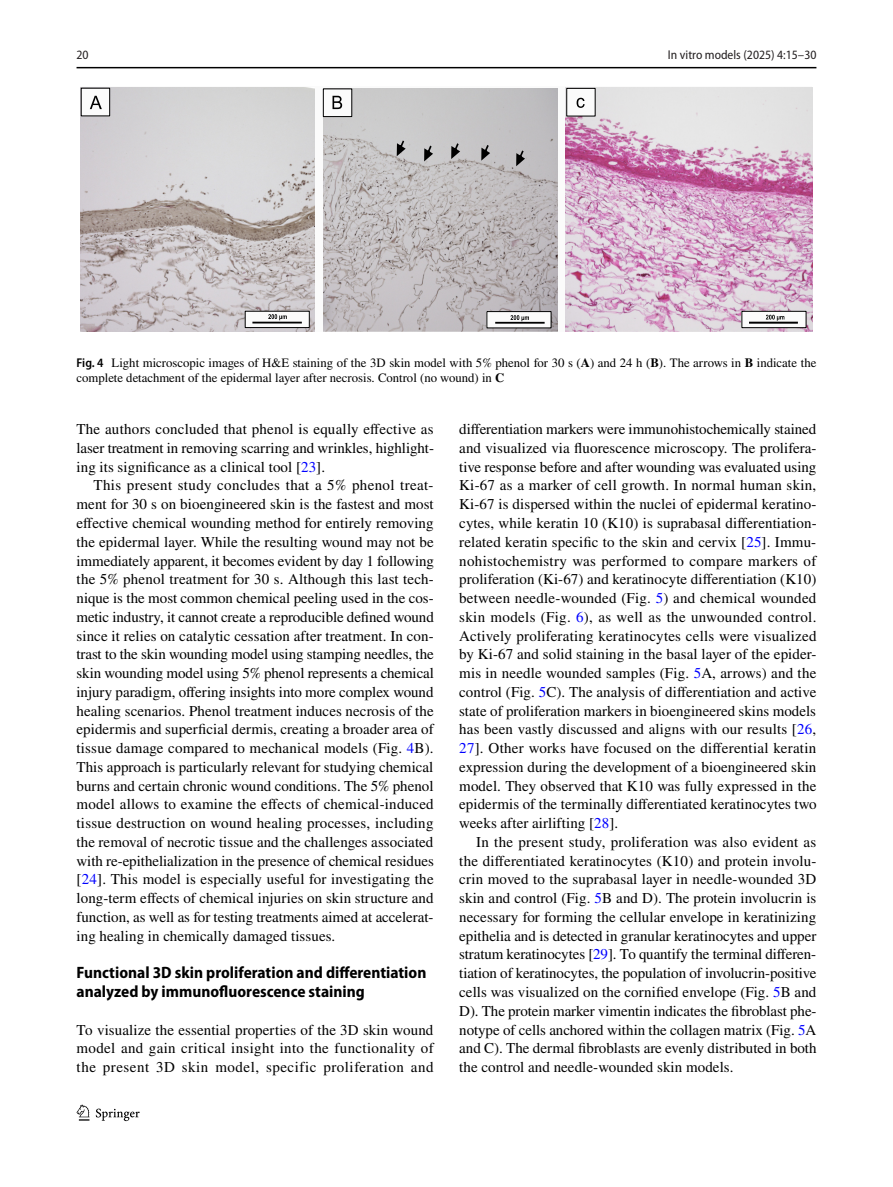
<style>
.page{position:relative;width:893px;height:1187px;background:#fff}
.page>*{position:absolute;margin:0;border:0;box-sizing:border-box;transform-origin:0 0}
.t1{font:700 semi-condensed 16.5px/18.8px "Myriad Pro";color:#000}
.t2{font:15px/18.8px "STIX";letter-spacing:.005em;color:#000;text-align:justify}
.t3{font:12.75px/15px "STIX";color:#000}
.t4{font:semi-condensed 12.75px "Myriad Pro";color:#231f20}
.s1{font-family:"Myriad Pro";font-weight:600;font-stretch:semi-condensed}
.s2{font-weight:700}
.s3{color:#00f}
</style>
<div class="page">
<hr style="left:77px;top:67px;width:739px;height:1px;background:#000">
<svg style="left:77px;top:1104px;width:12px;height:16px"></svg>
<svg style="left:96px;top:1108px;width:44px;height:12px"></svg>
<svg style="left:81px;top:87px;width:485px;height:245px"></svg>
<img style="left:81px;top:88px;width:234px;height:244px">
<img style="left:566px;top:87px;width:246px;height:245px">
<img style="left:323px;top:89px;width:234px;height:243px">
<div style="left:81px;top:88px;width:29px;height:28px;background:#fbfbfb"></div>
<svg style="left:90px;top:96px;width:12px;height:13px"></svg>
<div style="left:323px;top:89px;width:29px;height:28px;background:#fbfbfb"></div>
<div style="left:323px;top:88px;width:29px;height:29px;border:1px solid #000"></div>
<svg style="left:332px;top:96px;width:10px;height:13px"></svg>
<div style="left:567px;top:88px;width:28px;height:28px;background:#fbfbfb"></div>
<div style="left:566px;top:88px;width:29px;height:28px;border:1px solid #000"></div>
<svg style="left:577px;top:98px;width:8px;height:10px"></svg>
<div style="left:245px;top:311px;width:64px;height:16px;background:#fbfbfb"></div>
<div style="left:245px;top:311px;width:65px;height:17px;border:1px solid #000"></div>
<svg style="left:488px;top:313px;width:61px;height:13px"></svg>
<div style="left:486px;top:311px;width:65px;height:17px;border:1px solid #000"></div>
<div style="left:742px;top:311px;width:64px;height:16px;background:#fbfbfb"></div>
<div style="left:741px;top:311px;width:65px;height:17px;border:1px solid #000"></div>
<svg style="left:268px;top:314px;width:19px;height:6px"></svg>
<hr style="left:252px;top:321px;width:50px;height:2px;background:#000">
<svg style="left:510px;top:315px;width:19px;height:6px"></svg>
<hr style="left:495px;top:322px;width:50px;height:1px;background:#000">
<svg style="left:766px;top:315px;width:18px;height:6px"></svg>
<hr style="left:749px;top:321px;width:49px;height:2px;background:#000">
<svg style="left:481px;top:145px;width:9px;height:16px"></svg>
<svg style="left:516px;top:150px;width:9px;height:16px"></svg>
<svg style="left:397px;top:140px;width:9px;height:16px"></svg>
<svg style="left:424px;top:145px;width:9px;height:16px"></svg>
<svg style="left:451px;top:143px;width:9px;height:16px"></svg>
<p class="t4" style="left:77px;top:50px;width:14px">20</p>
<p class="t4" style="left:668px;top:50px;width:150px">In vitro models (2025) 4:15–30</p>
<p class="t3" style="left:77px;top:356px;width:741px"><span class="s1">Fig. 4</span> Light microscopic images of H&amp;E staining of the 3D skin model with 5% phenol for 30 s (<span class="s2">A</span>) and 24 h (<span class="s2">B</span>). The arrows in <span class="s2">B</span> indicate the complete detachment of the epidermal layer after necrosis. Control (no wound) in <span class="s2">C</span></p>
<p class="t2" style="left:77px;top:421px;width:359px">The authors concluded that phenol is equally effective as laser treatment in removing scarring and wrinkles, highlight&shy;ing its significance as a clinical tool [<span class="s3">23</span>].</p>
<p class="t2" style="left:77px;top:477px;width:359px;text-indent:17px">This present study concludes that a 5% phenol treat&shy;ment for 30 s on bioengineered skin is the fastest and most effective chemical wounding method for entirely removing the epidermal layer. While the resulting wound may not be immediately apparent, it becomes evident by day 1 following the 5% phenol treatment for 30 s. Although this last tech&shy;nique is the most common chemical peeling used in the cos&shy;metic industry, it cannot create a reproducible defined wound since it relies on catalytic cessation after treatment. In con&shy;trast to the skin wounding model using stamping needles, the skin wounding model using 5% phenol represents a chemical injury paradigm, offering insights into more complex wound healing scenarios. Phenol treatment induces necrosis of the epidermis and superficial dermis, creating a broader area of tissue damage compared to mechanical models (Fig. <span class="s3">4</span>B).<br>This approach is particularly relevant for studying chemical burns and certain chronic wound conditions. The 5% phenol model allows to examine the effects of chemical-induced tissue destruction on wound healing processes, including the removal of necrotic tissue and the challenges associated with re-epithelialization in the presence of chemical residues [<span class="s3">24</span>]. This model is especially useful for investigating the long-term effects of chemical injuries on skin structure and function, as well as for testing treatments aimed at accelerat&shy;ing healing in chemically damaged tissues.</p>
<p class="t1" style="left:77px;top:963px;width:351px">Functional 3D skin proliferation and differentiation analyzed by immunofluorescence staining</p>
<p class="t2" style="left:77px;top:1021px;width:359px">To visualize the essential properties of the 3D skin wound model and gain critical insight into the functionality of the present 3D skin model, specific proliferation and</p>
<p class="t2" style="left:459px;top:421px;width:359px">differentiation markers were immunohistochemically stained and visualized via fluorescence microscopy. The prolifera&shy;tive response before and after wounding was evaluated using Ki-67 as a marker of cell growth. In normal human skin, Ki-67 is dispersed within the nuclei of epidermal keratino&shy;cytes, while keratin 10 (K10) is suprabasal differentiation&shy;related keratin specific to the skin and cervix [<span class="s3">25</span>]. Immu&shy;nohistochemistry was performed to compare markers of proliferation (Ki-67) and keratinocyte differentiation (K10) between needle-wounded (Fig. <span class="s3">5</span>) and chemical wounded skin models (Fig. <span class="s3">6</span>), as well as the unwounded control.<br>Actively proliferating keratinocytes cells were visualized by Ki-67 and solid staining in the basal layer of the epider&shy;mis in needle wounded samples (Fig. <span class="s3">5</span>A, arrows) and the control (Fig. <span class="s3">5</span>C). The analysis of differentiation and active state of proliferation markers in bioengineered skins models has been vastly discussed and aligns with our results [<span class="s3">26</span>, <span class="s3">27</span>]. Other works have focused on the differential keratin expression during the development of a bioengineered skin model. They observed that K10 was fully expressed in the epidermis of the terminally differentiated keratinocytes two weeks after airlifting [<span class="s3">28</span>].</p>
<p class="t2" style="left:459px;top:833px;width:359px;text-indent:17px">In the present study, proliferation was also evident as the differentiated keratinocytes (K10) and protein involu&shy;crin moved to the suprabasal layer in needle-wounded 3D skin and control (Fig. <span class="s3">5</span>B and D). The protein involucrin is necessary for forming the cellular envelope in keratinizing epithelia and is detected in granular keratinocytes and upper stratum keratinocytes [<span class="s3">29</span>]. To quantify the terminal differen&shy;tiation of keratinocytes, the population of involucrin-positive cells was visualized on the cornified envelope (Fig. <span class="s3">5</span>B and D). The protein marker vimentin indicates the fibroblast phe&shy;notype of cells anchored within the collagen matrix (Fig. <span class="s3">5</span>A and C). The dermal fibroblasts are evenly distributed in both the control and needle-wounded skin models.</p>
</div>
